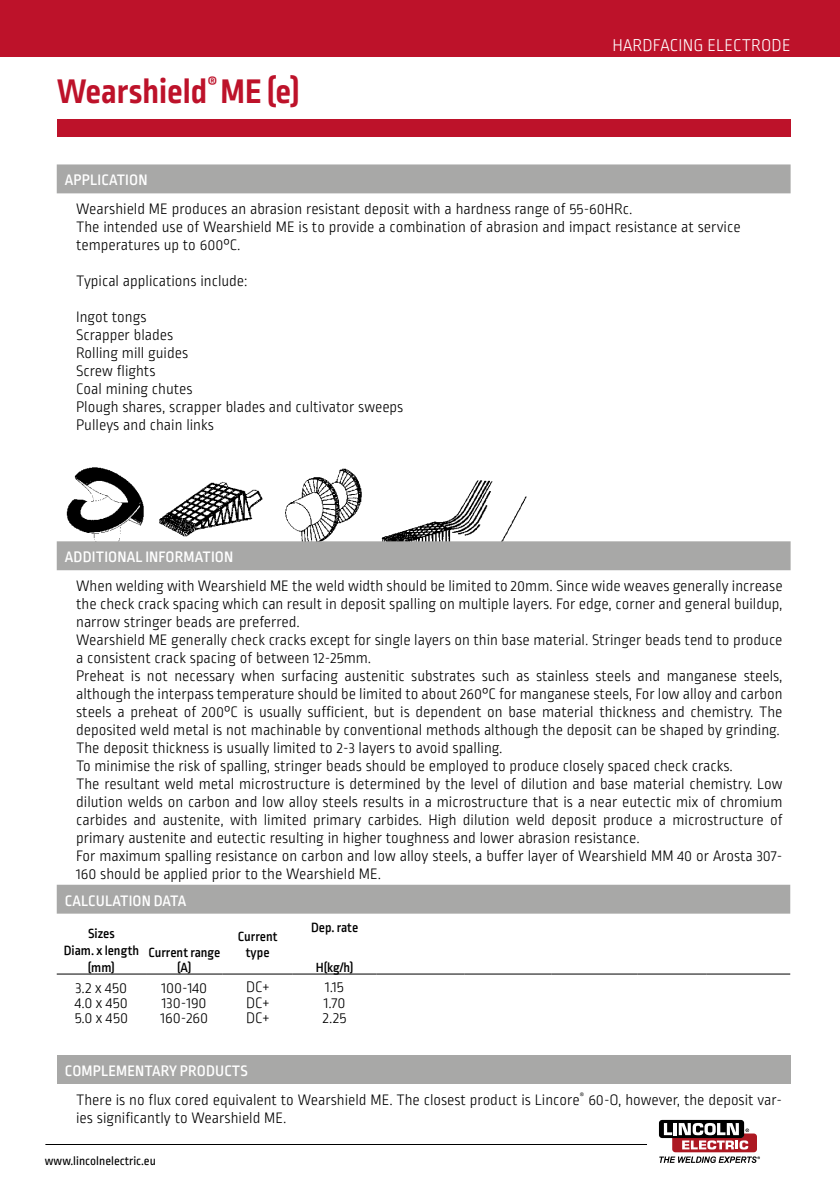
<style>
.page{position:relative;width:840px;height:1191px;background:#fff}
.page>*{position:absolute;margin:0;border:0;box-sizing:border-box;transform-origin:0 0}
.t1{font:700 36px "Ropa Sans Pro";color:#bd122a}
.t2{font:300 18px "Ropa Sans Pro";letter-spacing:.01em;color:#fff}
.t3{font:300 16px/18px "Ropa Sans Pro";color:#000}
.t4{font:500 16px "Ropa Sans Pro";letter-spacing:.01em;color:#fff}
.t5{font:500 14px/16.8px "Ropa Sans Pro";color:#000;text-align:center}
.t6{font:12.8px "Ropa Sans Pro";color:#000}
.s1{font-weight:500;color:#fff}
</style>
<div class="page">
<div style="left:0;top:0;width:839px;height:57px;background:#bd122a"></div>
<div style="left:57px;top:119px;width:733px;height:17px;background:#bd122a"></div>
<hr style="left:45px;top:1144px;width:601px;height:1px;background:#000">
<div style="left:658px;top:1119px;width:85px;height:19px;background:#000;border-radius:3px"></div>
<svg style="left:659px;top:1123px;width:100px;height:40px"></svg>
<div style="left:57px;top:1054px;width:733px;height:29px;background:#a8a8a7"></div>
<div style="left:57px;top:164px;width:733px;height:29px;background:#a8a8a7"></div>
<img style="left:66px;top:467px;width:78px;height:74px">
<img style="left:159px;top:468px;width:203px;height:73px">
<img style="left:381px;top:480px;width:146px;height:61px">
<div style="left:57px;top:541px;width:733px;height:29px;background:#a8a8a7"></div>
<div style="left:57px;top:884px;width:732px;height:29px;background:#a8a8a7"></div>
<hr style="left:57px;top:973px;width:89px;height:1px;background:#000">
<hr style="left:146px;top:973px;width:76px;height:1px;background:#000">
<hr style="left:222px;top:973px;width:70px;height:1px;background:#000">
<hr style="left:551px;top:973px;width:86px;height:1px;background:#000">
<hr style="left:637px;top:973px;width:68px;height:1px;background:#000">
<hr style="left:705px;top:973px;width:84px;height:1px;background:#000">
<hr style="left:292px;top:973px;width:84px;height:1px;background:#000">
<hr style="left:376px;top:973px;width:88px;height:1px;background:#000">
<hr style="left:464px;top:973px;width:87px;height:1px;background:#000">
<h1 class="t1" style="left:57px;top:70px;width:244px">Wearshield<sup>®</sup> ME (e)</h1>
<p class="t2" style="left:612px;top:36px;width:180px">HARDFACING ELECTRODE</p>
<p class="t4" style="left:65px;top:171px;width:84px">APPLICATION</p>
<p class="t3" style="left:76px;top:201px;width:665px">Wearshield ME produces an abrasion resistant deposit with a hardness range of 55-60HRc.<br>The intended use of Wearshield ME is to provide a combination of abrasion and impact resistance at service temperatures up to 600°C.</p>
<p class="t3" style="left:76px;top:273px;width:173px">Typical applications include:</p>
<p class="t3" style="left:76px;top:309px;width:328px">Ingot tongs<br>Scrapper blades<br>Rolling mill guides<br>Screw flights<br>Coal mining chutes<br>Plough shares, scrapper blades and cultivator sweeps<br>Pulleys and chain links</p>
<p class="t4" style="left:65px;top:548px;width:170px">ADDITIONAL INFORMATION</p>
<p class="t3" style="left:76px;top:578px;width:707px">When welding with Wearshield ME the weld width should be limited to 20mm. Since wide weaves generally increase the check crack spacing which can result in deposit spalling on multiple layers. For edge, corner and general buildup, narrow stringer beads are preferred.<br>Wearshield ME generally check cracks except for single layers on thin base material. Stringer beads tend to produce a consistent crack spacing of between 12-25mm.<br>Preheat is not necessary when surfacing austenitic substrates such as stainless steels and manganese steels, although the interpass temperature should be limited to about 260°C for manganese steels, For low alloy and carbon steels a preheat of 200°C is usually sufficient, but is dependent on base material thickness and chemistry. The deposited weld metal is not machinable by conventional methods although the deposit can be shaped by grinding.<br>The deposit thickness is usually limited to 2-3 layers to avoid spalling.<br>To minimise the risk of spalling, stringer beads should be employed to produce closely spaced check cracks.<br>The resultant weld metal microstructure is determined by the level of dilution and base material chemistry. Low dilution welds on carbon and low alloy steels results in a microstructure that is a near eutectic mix of chromium carbides and austenite, with limited primary carbides. High dilution weld deposit produce a microstructure of primary austenite and eutectic resulting in higher toughness and lower abrasion resistance.<br>For maximum spalling resistance on carbon and low alloy steels, a buffer layer of Wearshield MM 40 or Arosta 307- 160 should be applied prior to the Wearshield ME.</p>
<p class="t4" style="left:65px;top:891px;width:123px">CALCULATION DATA</p>
<p class="t5" style="left:64px;top:926px;width:77px">Sizes<br>Diam. x length (mm)</p>
<p class="t5" style="left:311px;top:919px;width:49px">Dep. rate</p>
<p class="t5" style="left:315px;top:960px;width:39px">H(kg/h)</p>
<p class="t5" style="left:238px;top:930px;width:41px;line-height:15.4px">Current type</p>
<p class="t5" style="left:148px;top:945px;width:73px;line-height:15.4px">Current range (A)</p>
<p class="t3" style="left:75px;top:980px;width:55px;line-height:15.4px;text-align:justify">3.2 x 450<br>4.0 x 450<br>5.0 x 450</p>
<p class="t3" style="left:160px;top:980px;width:49px;line-height:15.4px;text-align:justify">100-140<br>130-190<br>160-260</p>
<p class="t3" style="left:246px;top:980px;width:25px;line-height:15.4px;text-align:justify">DC+ DC+ DC+</p>
<p class="t3" style="left:322px;top:980px;width:25px;line-height:15.4px">1.15<br>1.70<br>2.25</p>
<p class="t3" style="left:76px;top:1057px;width:707px;line-height:28.8px;text-indent:-11px"><span class="s1">COMPLEMENTARY PRODUCTS<br></span>There is no flux cored equivalent to Wearshield ME. The closest product is Lincore<sup>®</sup> 60-O, however, the deposit var-</p>
<p class="t3" style="left:76px;top:1109px;width:212px">ies significantly to Wearshield ME.</p>
<p class="t6" style="left:45px;top:1153px;width:112px">www.lincolnelectric.eu</p>
</div>
